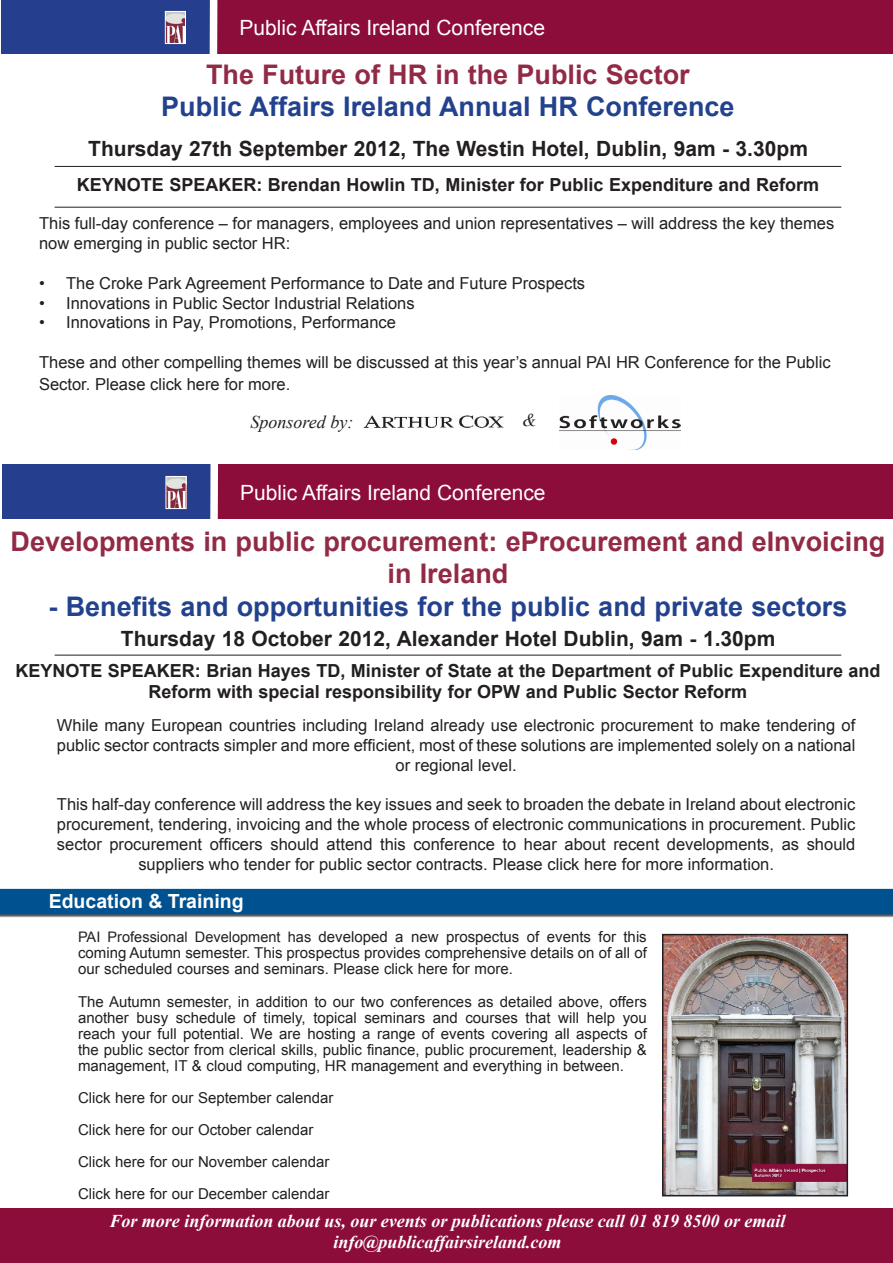
<style>
.page{position:relative;width:893px;height:1263px;background:#fff}
.page>*{position:absolute;margin:0;border:0;box-sizing:border-box;transform-origin:0 0}
.sm_header{font:700 27px/32.4px "Arial";color:#922a46;text-align:center}
.sm_header-2{font:700 27px "Arial";color:#23428e}
.sm_header-3{font:700 21px "Arial";color:#231f20}
.t1{font:21px "Arial";color:#fff}
.t2{font:700 19.5px "Arial";color:#fff}
.sm_header-4{font:700 18px/21.6px "Arial";color:#231f20;text-align:center}
.t3{font:italic 700 18px "Times New Roman";color:#fff}
.t4{font:italic 18px "Times New Roman";color:#231f20}
.t5{font:16.5px/19.8px "Arial";color:#231f20}
.Sans_body_first{font:15px/16px "Arial";color:#231f20;text-align:justify}
.s1{font-size:14.55px}
</style>
<div class="page">
<div style="left:0;top:1209px;width:893px;height:54px;background:#8d0d3a"></div>
<div style="left:150px;top:0;width:743px;height:53px;background:#8d0d3a"></div>
<div style="left:1px;top:0;width:213px;height:53px;background:#253f8e"></div>
<img style="left:167px;top:13px;width:17px;height:29px">
<div style="left:165px;top:11px;width:21px;height:33px;border:1px solid #fff"></div>
<div style="left:210px;top:0;width:7px;height:68px;background:#fff"></div>
<hr style="left:55px;top:207px;width:786px;height:1px;background:#231f20">
<hr style="left:55px;top:166px;width:786px;height:1px;background:#231f20">
<img style="left:363px;top:415px;width:141px;height:13px">
<img style="left:559px;top:395px;width:122px;height:54px">
<hr style="left:55px;top:655px;width:786px;height:1px;background:#231f20">
<div style="left:151px;top:464px;width:742px;height:54px;background:#8d0d3a"></div>
<div style="left:2px;top:464px;width:213px;height:54px;background:#253f8e"></div>
<img style="left:168px;top:478px;width:16px;height:29px">
<div style="left:166px;top:476px;width:20px;height:33px;border:1px solid #fff"></div>
<div style="left:210px;top:446px;width:8px;height:87px;background:#fff"></div>
<div style="left:0;top:890px;width:893px;height:28px;background:#231f20;opacity:.75"></div>
<div style="left:0;top:889px;width:893px;height:25px;background:#00518f"></div>
<img style="left:665px;top:937px;width:180px;height:256px">
<div style="left:662px;top:934px;width:186px;height:262px;border:2px solid #231f20"></div>
<p class="t1" style="left:240px;top:14px;width:307px">Public Affairs Ireland Conference</p>
<p class="sm_header" style="left:206px;top:59px;width:485px">The Future of HR in the Public Sector</p>
<p class="sm_header-2" style="left:161px;top:89px;width:575px">Public Affairs Ireland Annual HR Conference</p>
<p class="sm_header-3" style="left:88px;top:135px;width:721px">Thursday 27th September 2012, The Westin Hotel, Dublin, 9am - 3.30pm</p>
<p class="sm_header-4" style="left:77px;top:175px;width:744px">KEYNOTE SPEAKER: Brendan Howlin TD, Minister for Public Expenditure and Reform</p>
<p class="t5" style="left:39px;top:214px;width:797px">This full-day conference – for managers, employees and union representatives – will address the key themes now emerging in public sector HR:</p>
<p class="t5" style="left:66px;top:273px;width:521px">The Croke Park Agreement Performance to Date and Future Prospects</p>
<p class="t5" style="left:66px;top:293px;width:350px">Innovations in Public Sector Industrial Relations</p>
<p class="t5" style="left:66px;top:313px;width:331px">Innovations in Pay, Promotions, Performance</p>
<p class="t5" style="left:39px;top:352px;width:793px;line-height:21.6px">These and other compelling themes will be discussed at this year’s annual PAI HR Conference for the Public<br>Sector. Please click here for more.</p>
<p class="t5" style="left:39px;top:273px;width:7px;text-align:justify">• • •</p>
<p class="t4" style="left:251px;top:409px;width:104px">Sponsored by:</p>
<p class="t4" style="left:523px;top:408px;width:16px">&amp;</p>
<p class="t1" style="left:240px;top:478px;width:307px">Public Affairs Ireland Conference</p>
<p class="sm_header" style="left:11px;top:526px;width:876px">Developments in public procurement: eProcurement and eInvoicing in Ireland</p>
<p class="sm_header-2" style="left:49px;top:588px;width:800px">- Benefits and opportunities for the public and private sectors</p>
<p class="sm_header-3" style="left:121px;top:625px;width:656px">Thursday 18 October 2012, Alexander Hotel Dublin, 9am - 1.30pm</p>
<p class="sm_header-4" style="left:15px;top:660px;width:867px">KEYNOTE SPEAKER: Brian Hayes TD, Minister of State at the Department of Public Expenditure and<br>Reform with special responsibility for OPW and Public Sector Reform</p>
<p class="t5" style="left:57px;top:715px;width:800px;text-align:center">While many European countries including Ireland already use electronic procurement to make tendering of public sector contracts simpler and more efficient, most of these solutions are implemented solely on a national or regional level.</p>
<p class="t5" style="left:57px;top:795px;width:800px;text-align:center">This half-day conference will address the key issues and seek to broaden the debate in Ireland about electronic procurement, tendering, invoicing and the whole process of electronic communications in procurement. Public sector procurement officers should attend this conference to hear about recent developments, as should suppliers who tender for public sector contracts. Please click here for more information.</p>
<p class="t2" style="left:49px;top:888px;width:197px">Education &amp; Training</p>
<p class="Sans_body_first" style="left:78px;top:929px;width:570px"><span class="s1">PAI Professional Development has</span> developed a new prospectus of events for this coming Autumn semester. This prospectus provides comprehensive details on of all of our scheduled courses and seminars. Please click here for more.</p>
<p class="Sans_body_first" style="left:78px;top:993px;width:570px">The Autumn semester, in addition to our two conferences as detailed above, offers another busy schedule of timely, topical seminars and courses that will help you reach your full potential. We are hosting a range of events covering all aspects of the public sector from clerical skills, public finance, public procurement, leadership &amp; management, IT &amp; cloud computing, HR management and everything in between.</p>
<p class="Sans_body_first" style="left:78px;top:1090px;width:257px">Click here for our September calendar</p>
<p class="Sans_body_first" style="left:78px;top:1122px;width:237px">Click here for our October calendar</p>
<p class="Sans_body_first" style="left:78px;top:1154px;width:253px">Click here for our November calendar</p>
<p class="Sans_body_first" style="left:78px;top:1186px;width:253px">Click here for our December calendar</p>
<p class="t3" style="left:109px;top:1208px;width:678px">For more information about us, our events or publications please call 01 819 8500 or email</p>
<p class="t3" style="left:333px;top:1230px;width:230px">info@publicaffairsireland.com</p>
</div>
